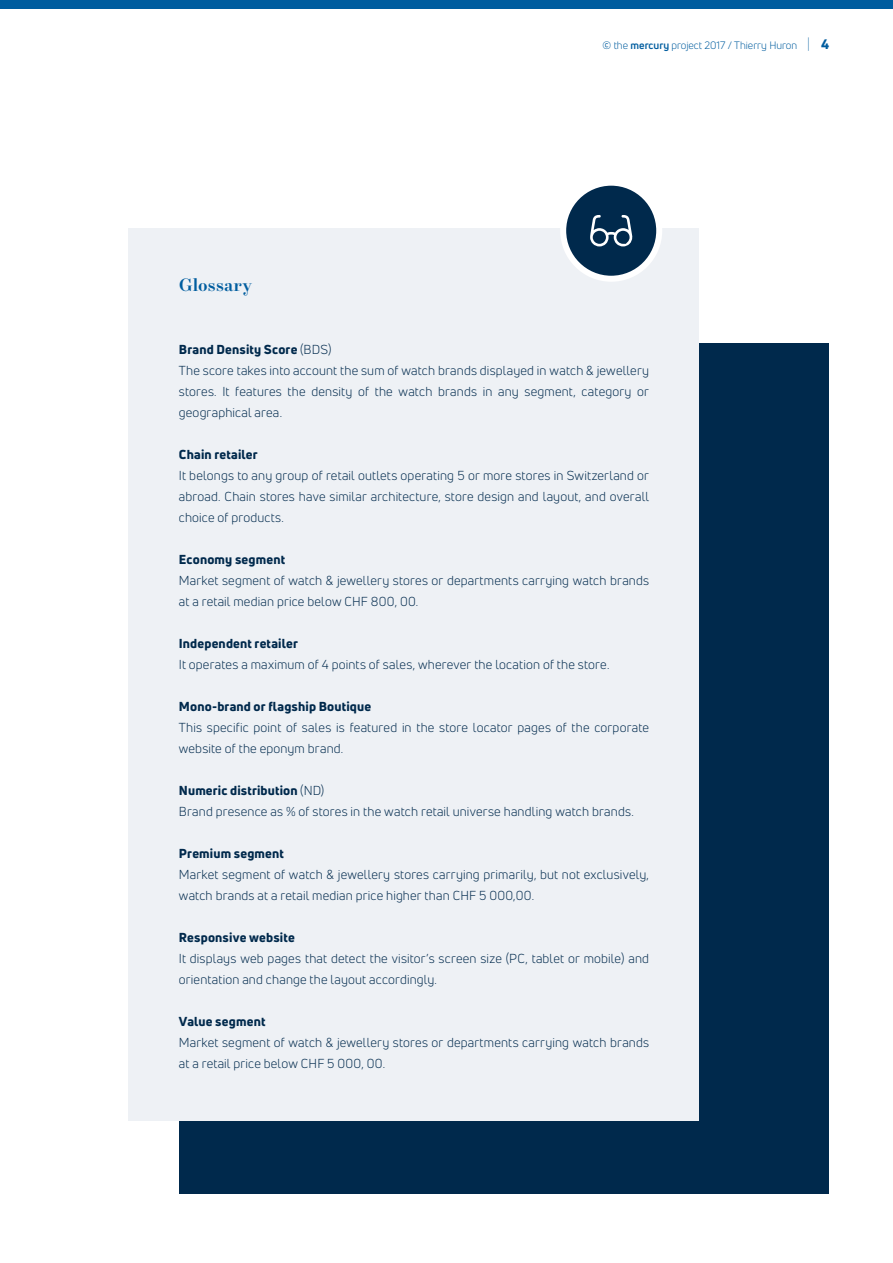
<style>
.page{position:relative;width:893px;height:1263px;background:#fff}
.page>*{position:absolute;margin:0;border:0;box-sizing:border-box;transform-origin:0 0}
.t1{font:700 18px "New Paris Text";letter-spacing:-.005em;color:#005d9f}
.t2{font:12.75px/21px "Uni Neue";letter-spacing:.015em;color:#00294c}
.t3{font:800 12.75px "Uni Neue";letter-spacing:.015em;color:#00294c}
.t4{font:10.5px "Uni Neue";color:#005d9f}
.s1{font-style:inherit}
.s2{font-weight:700}
.s3{font-weight:300;font-size:13.5px}
.s4{font-weight:800;font-size:13.5px}
.s5{font-weight:800}
</style>
<div class="page">
<div style="left:179px;top:343px;width:650px;height:851px;background:#00294c"></div>
<div style="left:129px;top:228px;width:570px;height:892px;background:#eef1f5"></div>
<div style="left:563px;top:183px;width:96px;height:96px;background:#00294c;border-radius:50%"></div>
<div style="left:560px;top:180px;width:102px;height:102px;border:6px solid #fff;border-radius:50%"></div>
<svg style="left:590px;top:215px;width:42px;height:31px"></svg>
<div style="left:0;top:0;width:893px;height:9px;background:#005d9f"></div>
<h1 class="t1" style="left:179px;top:274px;width:75px">Glossary</h1>
<p class="t4" style="left:603px;top:39px;width:228px"><span class="s1">©</span> the <span class="s2">mercury</span> project 2017 / Thierry Huron <span class="s3">|</span> <span class="s4">4</span></p>
<p class="t2" style="left:179px;top:339px;width:472px"><span class="s5">Brand Density Score</span> (BDS)<br>The score takes into account the sum of watch brands displayed in watch &amp; jewellery stores. It features the density of the watch brands in any segment, category or geographical area.</p>
<p class="t3" style="left:179px;top:446px;width:80px">Chain retailer</p>
<p class="t2" style="left:179px;top:465px;width:472px;text-align:justify">It belongs to any group of retail outlets operating 5 or more stores in Switzerland or abroad. Chain stores have similar architecture, store design and layout, and overall choice of products.</p>
<p class="t3" style="left:179px;top:551px;width:108px">Economy segment</p>
<p class="t2" style="left:179px;top:570px;width:472px">Market segment of watch &amp; jewellery stores or departments carrying watch brands at a retail median price below CHF 800, 00.</p>
<p class="t3" style="left:179px;top:635px;width:121px">Independent retailer</p>
<p class="t2" style="left:179px;top:654px;width:432px">It operates a maximum of 4 points of sales, wherever the location of the store.</p>
<p class="t3" style="left:179px;top:698px;width:194px">Mono-brand or flagship Boutique</p>
<p class="t2" style="left:179px;top:717px;width:472px">This specific point of sales is featured in the store locator pages of the corporate website of the eponym brand.</p>
<p class="t2" style="left:179px;top:780px;width:456px"><span class="s5">Numeric distribution</span> (ND)<br>Brand presence as % of stores in the watch retail universe handling watch brands.</p>
<p class="t3" style="left:179px;top:845px;width:107px">Premium segment</p>
<p class="t2" style="left:179px;top:864px;width:472px">Market segment of watch &amp; jewellery stores carrying primarily, but not exclusively, watch brands at a retail median price higher than CHF 5 000,00.</p>
<p class="t3" style="left:179px;top:929px;width:117px">Responsive website</p>
<p class="t2" style="left:179px;top:948px;width:472px">It displays web pages that detect the visitor’s screen size (PC, tablet or mobile) and orientation and change the layout accordingly.</p>
<p class="t3" style="left:179px;top:1013px;width:88px">Value segment</p>
<p class="t2" style="left:179px;top:1032px;width:472px">Market segment of watch &amp; jewellery stores or departments carrying watch brands at a retail price below CHF 5 000, 00.</p>
</div>
